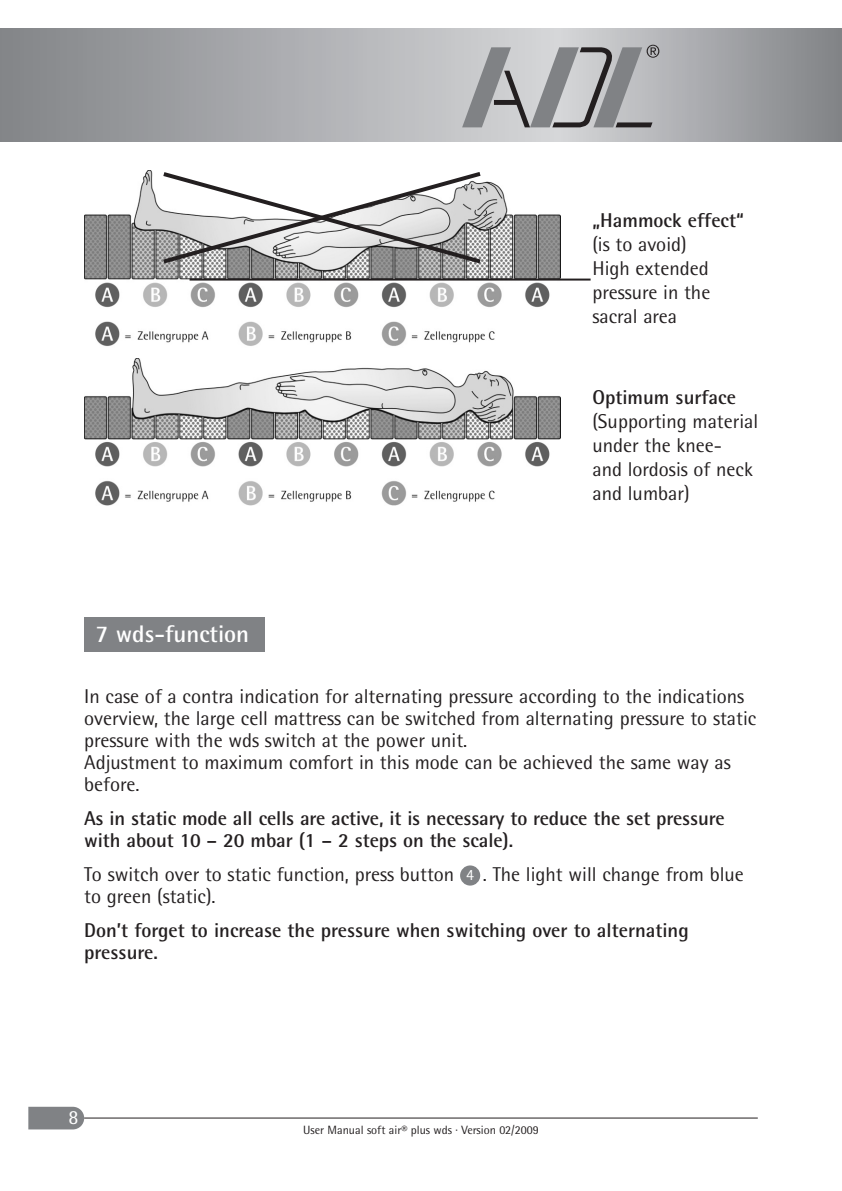
<style>
.page{position:relative;width:842px;height:1191px;background:#fff}
.page>*{position:absolute;margin:0;border:0;box-sizing:border-box;transform-origin:0 0}
.t1{font:700 24px "Rotis Semi Sans";color:#fff}
.t2{font:20px/24px "Rotis Semi Sans";color:#231f20}
.t3{font:700 20px/22px "Rotis Semi Sans";letter-spacing:-.005em;color:#231f20}
.t4{font:20px "Rotis Semi Sans";color:#fff}
.t5{font:15.8px "Rotis Semi Sans";color:#fff}
.t6{font:12px "Rotis Semi Sans";color:#231f20}
</style>
<div class="page">
<div style="left:0;top:28px;width:558px;height:114px;background:linear-gradient(to right,#828488,#d5d6d8)"></div>
<div style="left:558px;top:28px;width:284px;height:114px;background:linear-gradient(to right,#d6d6d9,#808286)"></div>
<svg style="left:462px;top:45px;width:197px;height:82px;background:#a6a7a9"></svg>
<svg style="left:28px;top:1106px;width:56px;height:23px"></svg>
<hr style="left:84px;top:1117px;width:674px;height:1px;background:#231f20">
<div style="left:84px;top:618px;width:180px;height:34px;background:#808285"></div>
<img style="left:84px;top:170px;width:476px;height:176px">
<hr style="left:190px;top:278px;width:401px;height:2px;background:#231f20">
<svg style="left:159px;top:170px;width:326px;height:96px"></svg>
<img style="left:84px;top:359px;width:476px;height:147px">
<div style="left:460px;top:865px;width:20px;height:20px;background:#808285;border-radius:50%"></div>
<p class="t3" style="left:592px;top:211px;width:153px">„Hammock effect“</p>
<p class="t2" style="left:592px;top:234px;width:119px">(is to avoid)<br>High extended pressure in the sacral area</p>
<p class="t1" style="left:96px;top:626px;width:155px">7 wds-function</p>
<p class="t3" style="left:592px;top:388px;width:145px">Optimum surface</p>
<p class="t2" style="left:592px;top:411px;width:167px">(Supporting material under the knee-<br>and lordosis of neck and lumbar)</p>
<p class="t2" style="left:84px;top:686px;width:674px;line-height:22px">In case of a contra indication for alternating pressure according to the indications overview, the large cell mattress can be switched from alternating pressure to static pressure with the wds switch at the power unit.<br>Adjustment to maximum comfort in this mode can be achieved the same way as before.</p>
<p class="t3" style="left:84px;top:808px;width:642px">As in static mode all cells are active, it is necessary to reduce the set pressure with about 10 – 20 mbar (1 – 2 steps on the scale).</p>
<p class="t2" style="left:84px;top:863px;width:372px">To switch over to static function, press button</p>
<p class="t2" style="left:483px;top:863px;width:263px">. The light will change from blue</p>
<p class="t2" style="left:84px;top:885px;width:133px">to green (static).</p>
<p class="t3" style="left:84px;top:920px;width:606px">Don’t forget to increase the pressure when switching over to alternating pressure.</p>
<p class="t5" style="left:466px;top:869px;width:9px">4</p>
<p class="t4" style="left:69px;top:1110px;width:12px">8</p>
<p class="t6" style="left:303px;top:1126px;width:237px">User Manual soft air® plus wds · Version 02/2009</p>
</div>
